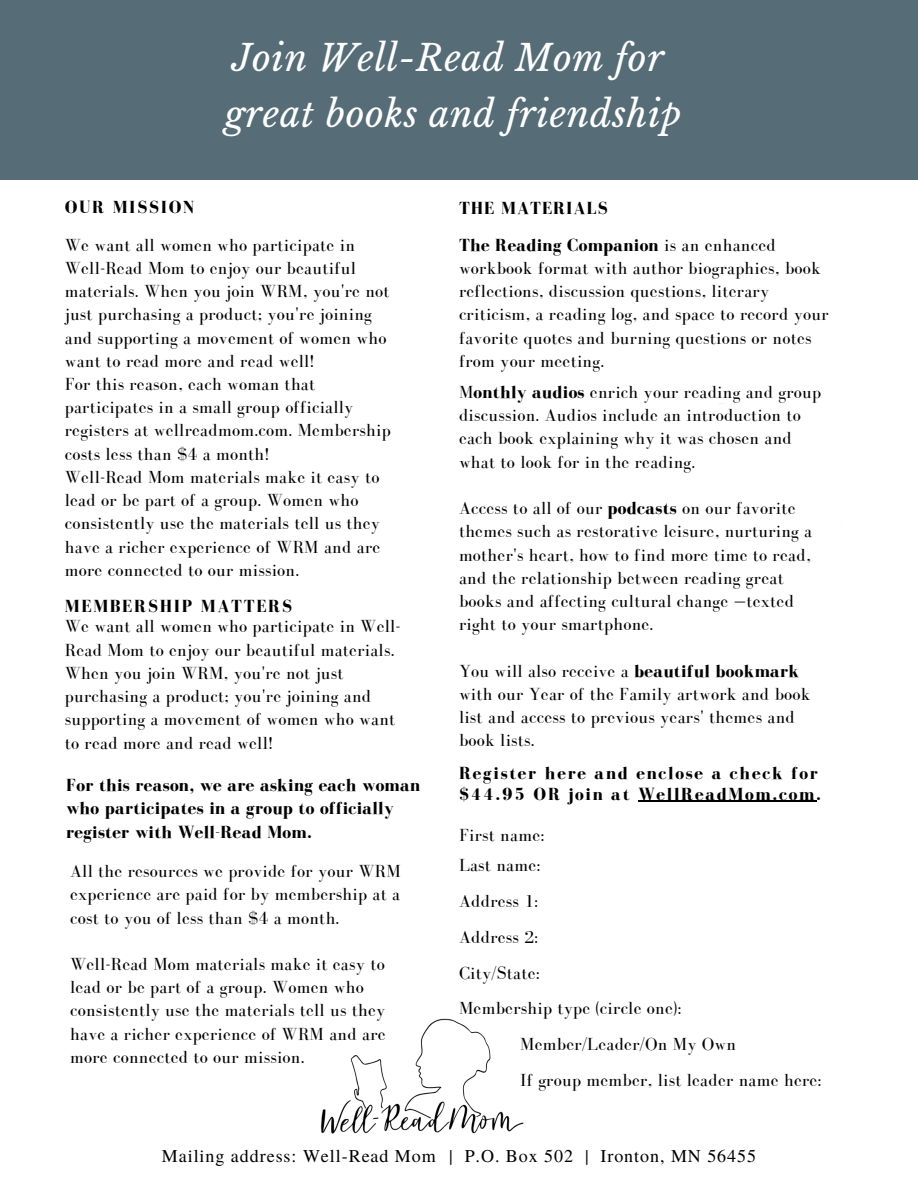
<style>
.page{position:relative;width:918px;height:1188px;background:#fff}
.page>*{position:absolute;margin:0;border:0;box-sizing:border-box;transform-origin:0 0}
.t1{font:italic 36px "Libre Baskerville";letter-spacing:.02em;color:#fff}
.t2{font:18px/23.2px "Bodoni FLF";letter-spacing:.015em;color:#000}
.t3{font:700 18px/23.2px "Bodoni FLF";letter-spacing:.015em;color:#000}
.t4{font:700 18px/20.5px "Bodoni FLF";letter-spacing:.095em;color:#000}
.t5{font:18px "Te X Gyre Termes";letter-spacing:.055em;color:#000}
.t6{font:700 18px "Bodoni FLF";letter-spacing:.055em;color:#000}
.s1{font-weight:700}
</style>
<div class="page">
<div style="left:0;top:0;width:918px;height:179px;background:#566d78"></div>
<img style="left:321px;top:1018px;width:203px;height:116px">
<hr style="left:638px;top:801px;width:178px;height:1px;background:#000">
<p class="t4" style="left:65px;top:197px;width:131px">OUR MISSION</p>
<p class="t1" style="left:232px;top:36px;width:434px">Join Well-Read Mom for</p>
<p class="t1" style="left:225px;top:93px;width:458px">great books and friendship</p>
<p class="t6" style="left:459px;top:198px;width:150px">THE MATERIALS</p>
<p class="t2" style="left:65px;top:233px;width:326px">We want all women who participate in Well-Read Mom to enjoy our beautiful materials. When you join WRM, you're not just purchasing a product; you're joining and supporting a movement of women who want to read more and read well!</p>
<p class="t2" style="left:65px;top:372px;width:327px">For this reason, each woman that participates in a small group officially registers at wellreadmom.com. Membership costs less than $4 a month!</p>
<p class="t2" style="left:65px;top:465px;width:317px">Well-Read Mom materials make it easy to lead or be part of a group. Women who consistently use the materials tell us they have a richer experience of WRM and are more connected to our mission.</p>
<p class="t4" style="left:65px;top:595px;width:229px">MEMBERSHIP MATTERS</p>
<p class="t2" style="left:65px;top:615px;width:337px">We want all women who participate in Well-Read Mom to enjoy our beautiful materials.<br>When you join WRM, you're not just purchasing a product; you're joining and supporting a movement of women who want to read more and read well!</p>
<p class="t3" style="left:66px;top:773px;width:356px">For this reason, we are asking each woman who participates in a group to officially register with Well-Read Mom.</p>
<p class="t2" style="left:70px;top:859px;width:332px;text-align:justify">All the resources we provide for your WRM experience are paid for by membership at a cost to you of less than $4 a month.</p>
<p class="t2" style="left:70px;top:952px;width:317px">Well-Read Mom materials make it easy to lead or be part of a group. Women who consistently use the materials tell us they have a richer experience of WRM and are more connected to our mission.</p>
<p class="t2" style="left:459px;top:233px;width:371px"><span class="s1">The Reading Companion</span> is an enhanced workbook format with author biographies, book reflections, discussion questions, literary criticism, a reading log, and space to record your favorite quotes and burning questions or notes from your meeting.</p>
<p class="t2" style="left:459px;top:380px;width:364px">M<span class="s1">onthly audios</span> enrich your reading and group discussion. Audios include an introduction to each book explaining why it was chosen and what to look for in the reading.</p>
<p class="t2" style="left:459px;top:496px;width:355px">Access to all of our <span class="s1">podcasts</span> on our favorite themes such as restorative leisure, nurturing a mother's heart, how to find more time to read, and the relationship between reading great books and affecting cultural change —texted right to your smartphone.</p>
<p class="t2" style="left:459px;top:659px;width:353px">You will also receive a <span class="s1">beautiful bookmark </span>with our Year of the Family artwork and book list and access to previous years' themes and book lists.</p>
<p class="t4" style="left:459px;top:763px;width:363px">Register here and enclose a check for $44.95 OR join at WellReadMom.com.</p>
<p class="t2" style="left:459px;top:824px;width:87px">First name:</p>
<p class="t2" style="left:459px;top:853px;width:83px">Last name:</p>
<p class="t2" style="left:459px;top:889px;width:81px">Address 1:</p>
<p class="t2" style="left:459px;top:925px;width:81px">Address 2:</p>
<p class="t2" style="left:459px;top:961px;width:83px">City/State:</p>
<p class="t2" style="left:459px;top:997px;width:224px">Membership type (circle one):</p>
<p class="t2" style="left:520px;top:1033px;width:217px">Member/Leader/On My Own</p>
<p class="t2" style="left:520px;top:1069px;width:303px">If group member, list leader name here:</p>
<p class="t5" style="left:162px;top:1143px;width:596px">Mailing address: Well-Read Mom | P.O. Box 502 | Ironton, MN 56455</p>
</div>
